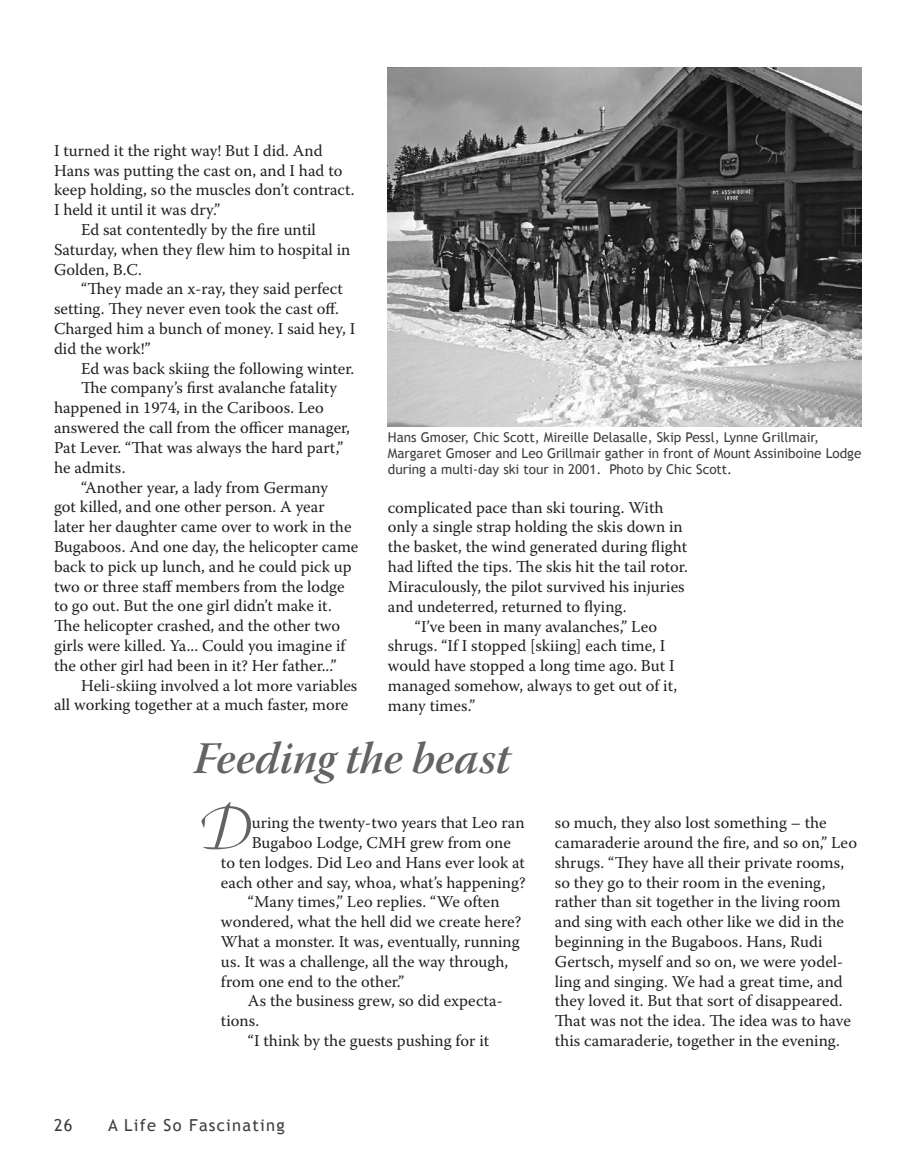
<style>
.page{position:relative;width:905px;height:1175px;background:#fff}
.page>*{position:absolute;margin:0;border:0;box-sizing:border-box;transform-origin:0 0}
.first_paragraph{font:63.3px "Warnock Pro Light It Disp";color:#636366}
.Text_sub-title{font:45px "Warnock Pro Semibold It Subh";color:#636366}
.Body_text{font:16.5px/19.8px "Warnock Pro";color:#231f20}
.first_paragraph-2{font:16.5px "Warnock Pro";color:#231f20}
.t1{font:16.5px "Trebuchet MS";letter-spacing:.075em;color:#3e3e3f}
.photo_caption{font:13.5px/16.2px "Trebuchet MS";color:#3e3e3f}
</style>
<div class="page">
<img style="left:388px;top:68px;width:473px;height:358px">
<p class="Body_text" style="left:54px;top:140px;width:302px">I turned it the right way! But I did. And Hans was putting the cast on, and I had to keep holding, so the muscles don’t contract.<br>I held it until it was dry.”</p>
<p class="Body_text" style="left:54px;top:219px;width:298px;text-indent:27px">Ed sat contentedly by the fire until<br>Saturday, when they flew him to hospital in<br>Golden, B.C.</p>
<p class="Body_text" style="left:54px;top:279px;width:303px;text-indent:27px">“They made an x-ray, they said perfect setting. They never even took the cast off.<br>Charged him a bunch of money. I said hey, I did the work!”</p>
<p class="Body_text" style="left:81px;top:358px;width:275px">Ed was back skiing the following winter.</p>
<p class="Body_text" style="left:54px;top:378px;width:297px;text-indent:27px">The company’s first avalanche fatality happened in 1974, in the Cariboos. Leo answered the call from the officer manager, Pat Lever. “That was always the hard part,” he admits.</p>
<p class="Body_text" style="left:54px;top:477px;width:306px;text-indent:27px">“Another year, a lady from Germany<br>got killed, and one other person. A year later her daughter came over to work in the Bugaboos. And one day, the helicopter came back to pick up lunch, and he could pick up two or three staff members from the lodge to go out. But the one girl didn’t make it.<br>The helicopter crashed, and the other two girls were killed. Ya... Could you imagine if the other girl had been in it? Her father...”</p>
<p class="Body_text" style="left:54px;top:675px;width:305px;text-indent:27px">Heli-skiing involved a lot more variables all working together at a much faster, more</p>
<p class="photo_caption" style="left:388px;top:429px;width:475px">Hans Gmoser, Chic Scott, Mireille Delasalle, Skip Pessl, Lynne Grillmair,<br>Margaret Gmoser and Leo Grillmair gather in front of Mount Assiniboine Lodge during a multi-day ski tour in 2001. Photo by Chic Scott.</p>
<p class="Body_text" style="left:388px;top:497px;width:301px">complicated pace than ski touring. With only a single strap holding the skis down in the basket, the wind generated during flight had lifted the tips. The skis hit the tail rotor.<br>Miraculously, the pilot survived his injuries and undeterred, returned to flying.</p>
<p class="Body_text" style="left:388px;top:616px;width:291px;text-indent:27px">“I’ve been in many avalanches,” Leo shrugs. “If I stopped [skiing] each time, I would have stopped a long time ago. But I managed somehow, always to get out of it, many times.”</p>
<p class="Text_sub-title" style="left:194px;top:730px;width:318px">Feeding the beast</p>
<p class="first_paragraph" style="left:196px;top:793px;width:57px">D</p>
<p class="Body_text" style="left:555px;top:812px;width:303px">so much, they also lost something – the camaraderie around the fire, and so on,” Leo shrugs. “They have all their private rooms, so they go to their room in the evening, rather than sit together in the living room and sing with each other like we did in the beginning in the Bugaboos. Hans, Rudi Gertsch, myself and so on, we were yodel&shy;ling and singing. We had a great time, and they loved it. But that sort of disappeared.<br>That was not the idea. The idea was to have this camaraderie, together in the evening.</p>
<p class="first_paragraph-2" style="left:252px;top:813px;width:274px">uring the twenty-two years that Leo ran</p>
<p class="first_paragraph-2" style="left:252px;top:833px;width:261px">Bugaboo Lodge, CMH grew from one</p>
<p class="first_paragraph-2" style="left:221px;top:852px;width:305px">to ten lodges. Did Leo and Hans ever look at</p>
<p class="first_paragraph-2" style="left:221px;top:872px;width:306px">each other and say, whoa, what’s happening?</p>
<p class="Body_text" style="left:221px;top:891px;width:302px;text-indent:27px">“Many times,” Leo replies. “We often wondered, what the hell did we create here?<br>What a monster. It was, eventually, running us. It was a challenge, all the way through, from one end to the other.”</p>
<p class="Body_text" style="left:221px;top:990px;width:283px;text-indent:27px">As the business grew, so did expecta&shy;tions.</p>
<p class="Body_text" style="left:248px;top:1030px;width:243px">“I think by the guests pushing for it</p>
<p class="t1" style="left:54px;top:1115px;width:20px">26</p>
<p class="t1" style="left:108px;top:1115px;width:178px">A Life So Fascinating</p>
</div>
